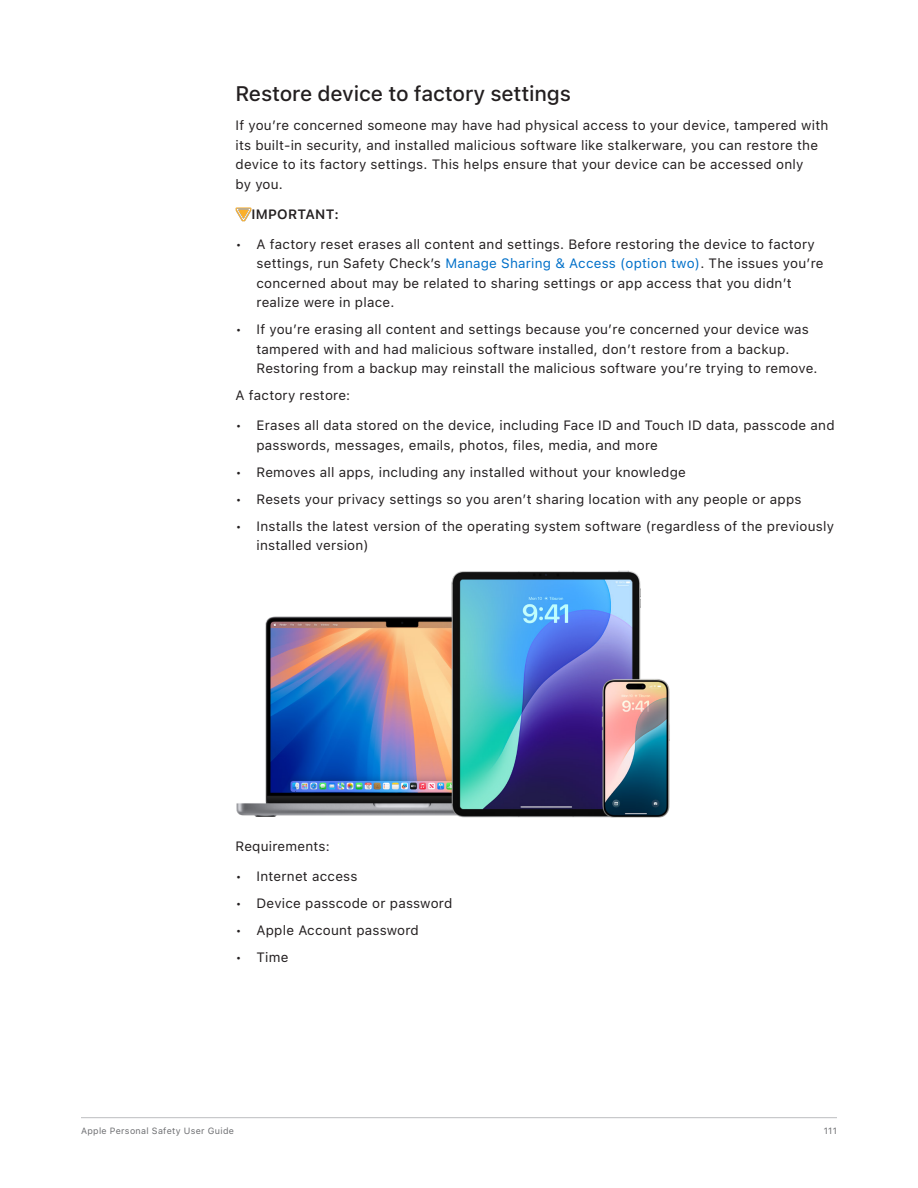
<style>
.page{position:relative;width:918px;height:1188px;background:#fff}
.page>*{position:absolute;margin:0;border:0;box-sizing:border-box;transform-origin:0 0}
.t1{font:500 21px "SF Pro Text";letter-spacing:-.01em;color:#231f20}
.Body{font:13.5px/19.5px "SF Pro Text";letter-spacing:.015em;color:#231f20}
.Body-2{font:600 13.5px "SF Pro Text";letter-spacing:.015em;color:#231f20}
.t2{font:9px "SF Pro Text";letter-spacing:.035em;color:#6c6d70}
.s1{color:#0070c9}
</style>
<div class="page">
<hr style="left:81px;top:1117px;width:756px;height:1px;background:#bcbdc0">
<img style="left:236px;top:207px;width:15px;height:15px">
<img style="left:236px;top:570px;width:434px;height:248px">
<h3 class="t1" style="left:236px;top:81px;width:337px">Restore device to factory settings</h3>
<p class="Body" style="left:236px;top:116px;width:594px">If you’re concerned someone may have had physical access to your device, tampered with its built-in security, and installed malicious software like stalkerware, you can restore the device to its factory settings. This helps ensure that your device can be accessed only<br>by you.</p>
<p class="Body-2" style="left:252px;top:206px;width:89px">IMPORTANT:</p>
<p class="Body" style="left:256px;top:234px;width:569px;text-indent:-21px">• A factory reset erases all content and settings. Before restoring the device to factory settings, run Safety Check’s <span class="s1">Manage Sharing &amp; Access (option two)</span>. The issues you’re concerned about may be related to sharing settings or app access that you didn’t realize were in place.</p>
<p class="Body" style="left:256px;top:320px;width:563px;text-indent:-21px">• If you’re erasing all content and settings because you’re concerned your device was tampered with and had malicious software installed, don’t restore from a backup.<br>Restoring from a backup may reinstall the malicious software you’re trying to remove.</p>
<p class="Body" style="left:236px;top:386px;width:116px">A factory restore:</p>
<p class="Body" style="left:256px;top:416px;width:580px;text-indent:-21px">• Erases all data stored on the device, including Face ID and Touch ID data, passcode and passwords, messages, emails, photos, files, media, and more</p>
<p class="Body" style="left:236px;top:462px;width:452px">• Removes all apps, including any installed without your knowledge</p>
<p class="Body" style="left:236px;top:489px;width:568px">• Resets your privacy settings so you aren’t sharing location with any people or apps</p>
<p class="Body" style="left:256px;top:516px;width:579px;text-indent:-21px">• Installs the latest version of the operating system software (regardless of the previously installed version)</p>
<p class="Body" style="left:236px;top:837px;width:96px">Requirements:</p>
<p class="Body" style="left:236px;top:867px;width:124px">• Internet access</p>
<p class="Body" style="left:236px;top:894px;width:218px">• Device passcode or password</p>
<p class="Body" style="left:236px;top:921px;width:185px">• Apple Account password</p>
<p class="Body" style="left:236px;top:948px;width:54px">• Time</p>
<p class="t2" style="left:81px;top:1125px;width:155px">Apple Personal Safety User Guide</p>
<p class="t2" style="left:824px;top:1125px;width:15px">111</p>
</div>
